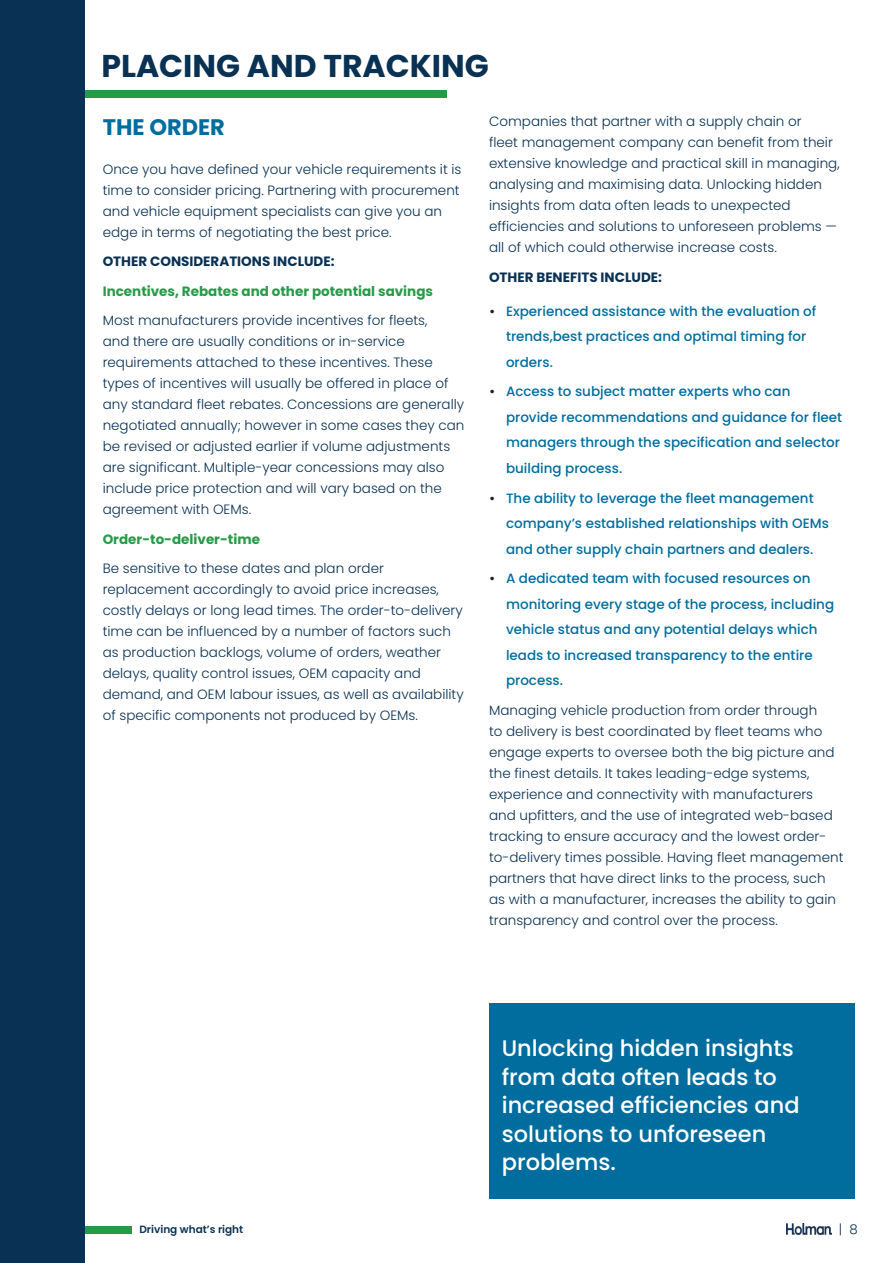
<style>
.page{position:relative;width:893px;height:1263px;background:#fff}
.page>*{position:absolute;margin:0;border:0;box-sizing:border-box;transform-origin:0 0}
.t1{font:700 31.5px "Poppins";color:#093153}
.Callout{font:500 22.5px/28.5px "Poppins";color:#fff}
.Sub_Title{font:700 22.5px "Poppins";color:#006d9e}
.Body_text{font:300 13.5px/21px "Poppins";color:#093153}
.t2{font:500 13.5px/25.5px "Poppins";color:#006d9e}
.Body_text-2{font:700 13.5px "Poppins";color:#269b47}
.Body_text-3{font:700 13.5px "Poppins";color:#093153}
.t3{font:300 13.35px "Poppins";color:#093153}
.t4{font:600 10.5px "Poppins";color:#093153}
.s1{color:#231f20}
</style>
<div class="page">
<img style="left:787px;top:1224px;width:44px;height:10px">
<div style="left:0;top:1226px;width:132px;height:7px;background:#269b47"></div>
<div style="left:0;top:90px;width:446px;height:8px;background:#269b47"></div>
<div style="left:0;top:0;width:85px;height:1263px;background:#093153"></div>
<div style="left:489px;top:1003px;width:366px;height:196px;background:#006d9e"></div>
<p class="t1" style="left:101px;top:48px;width:389px">PLACING AND TRACKING</p>
<p class="Sub_Title" style="left:103px;top:115px;width:124px">THE ORDER</p>
<p class="Body_text" style="left:103px;top:158px;width:360px">Once you have defined your vehicle requirements it is time to consider pricing. Partnering with procurement and vehicle equipment specialists can give you an edge in terms of negotiating the best price.</p>
<p class="Body_text-3" style="left:103px;top:253px;width:233px">OTHER CONSIDERATIONS INCLUDE:</p>
<p class="Body_text-2" style="left:103px;top:283px;width:332px">Incentives, Rebates and other potential savings</p>
<p class="Body_text" style="left:103px;top:310px;width:363px">Most manufacturers provide incentives for fleets,<br>and there are usually conditions or in-service requirements attached to these incentives. These types of incentives will usually be offered in place of any standard fleet rebates. Concessions are generally negotiated annually; however in some cases they can be revised or adjusted earlier if volume adjustments are significant. Multiple-year concessions may also include price protection and will vary based on the agreement with OEMs.</p>
<p class="Body_text-2" style="left:103px;top:531px;width:159px">Order-to-deliver-time</p>
<p class="Body_text" style="left:103px;top:558px;width:363px">Be sensitive to these dates and plan order replacement accordingly to avoid price increases, costly delays or long lead times. The order-to-delivery time can be influenced by a number of factors such as production backlogs, volume of orders, weather delays, quality control issues, OEM capacity and demand, and OEM labour issues, as well as availability of specific components not produced by OEMs.</p>
<p class="Body_text" style="left:489px;top:111px;width:352px">Companies that partner with a supply chain or<br>fleet management company can benefit from their extensive knowledge and practical skill in managing, analysing and maximising data. Unlocking hidden insights from data often leads to unexpected efficiencies and solutions to unforeseen problems — all of which could otherwise increase costs.</p>
<p class="Body_text-3" style="left:489px;top:269px;width:174px">OTHER BENEFITS INCLUDE:</p>
<p class="t2" style="left:506px;top:298px;width:312px;text-indent:-17px"><span class="s1">•</span> Experienced assistance with the evaluation of trends,best practices and optimal timing for orders.</p>
<p class="t2" style="left:506px;top:379px;width:338px;text-indent:-17px"><span class="s1">•</span> Access to subject matter experts who can provide recommendations and guidance for fleet managers through the specification and selector building process.</p>
<p class="t2" style="left:506px;top:485px;width:324px;text-indent:-17px"><span class="s1">•</span> The ability to leverage the fleet management company’s established relationships with OEMs and other supply chain partners and dealers.</p>
<p class="t2" style="left:506px;top:566px;width:330px;text-indent:-17px"><span class="s1">•</span> A dedicated team with focused resources on monitoring every stage of the process, including vehicle status and any potential delays which leads to increased transparency to the entire process.</p>
<p class="Body_text" style="left:489px;top:700px;width:356px">Managing vehicle production from order through<br>to delivery is best coordinated by fleet teams who engage experts to oversee both the big picture and the finest details. It takes leading-edge systems, experience and connectivity with manufacturers<br>and upfitters, and the use of integrated web-based tracking to ensure accuracy and the lowest order&shy;to-delivery times possible. Having fleet management partners that have direct links to the process, such as with a manufacturer, increases the ability to gain transparency and control over the process.</p>
<p class="Callout" style="left:502px;top:1034px;width:299px">Unlocking hidden insights from data often leads to increased efficiencies and solutions to unforeseen problems.</p>
<p class="t4" style="left:139px;top:1223px;width:105px">Driving what’s right</p>
<p class="t3" style="left:839px;top:1221px;width:21px">| 8</p>
</div>
